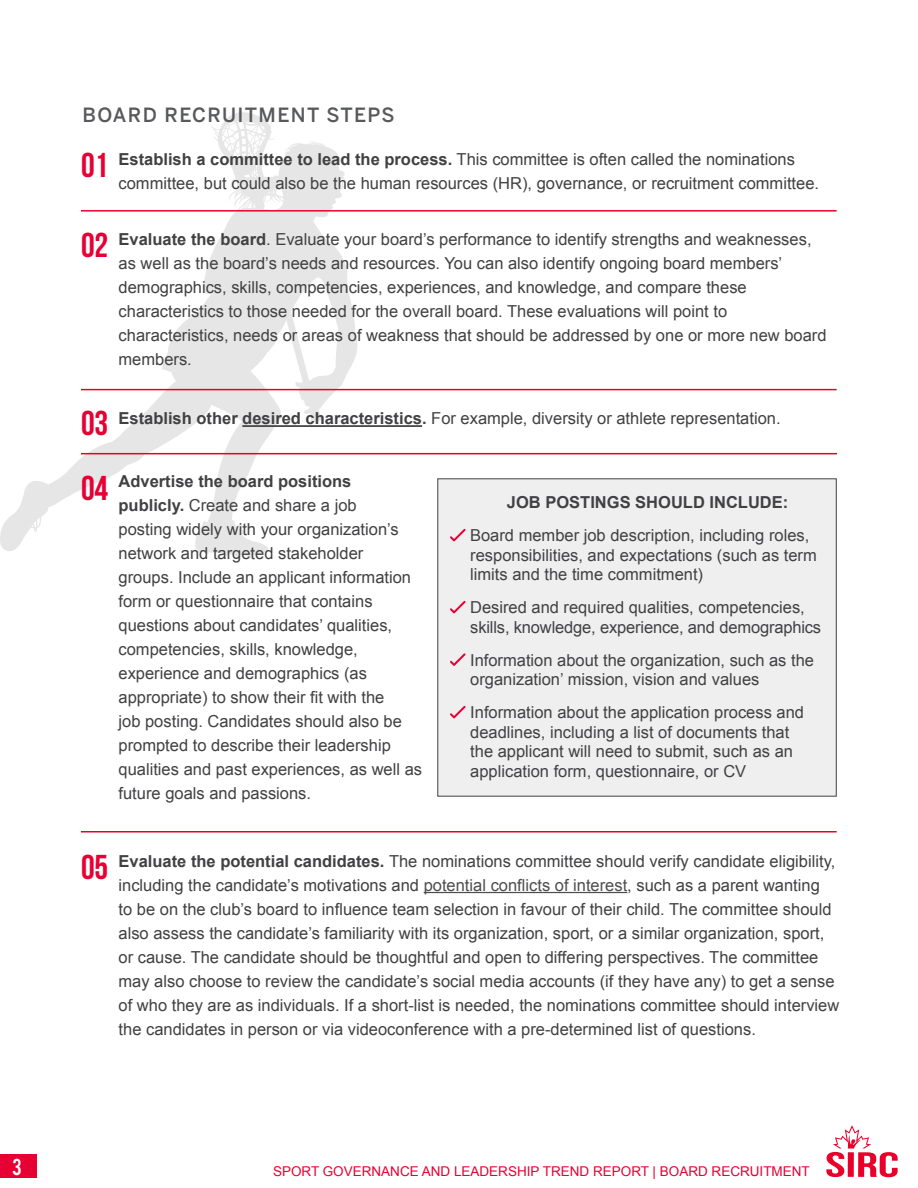
<style>
.page{position:relative;width:918px;height:1188px;background:#fff}
.page>*{position:absolute;margin:0;border:0;box-sizing:border-box;transform-origin:0 0}
.t1{font:34.5px "Bebas Neue";color:#e70033}
.t2{font:500 19.5px "Benton Sans";letter-spacing:.07em;color:#58595b}
.t3{font:18px "Bebas";color:#fff}
.t4{font:16.5px/24px "Arial";color:#414042}
.t5{font:700 16.5px "Arial";color:#414042}
.t6{font:13.5px "Arial";color:#e70033}
.s1{font-weight:700}
.s2{color:#4d4d4d}
</style>
<div class="page">
<div style="left:0;top:1155px;width:38px;height:23px;background:#e70033"></div>
<svg style="left:826px;top:1125px;width:72px;height:52px"></svg>
<svg style="left:0;top:112px;width:358px;height:445px"></svg>
<hr style="left:424px;top:892px;width:203px;height:1px;background:#4d4d4d">
<hr style="left:242px;top:425px;width:180px;height:2px;background:#414042">
<hr style="left:81px;top:210px;width:756px;height:2px;background:#e8002a">
<hr style="left:81px;top:831px;width:756px;height:1px;background:#e8002a">
<hr style="left:81px;top:389px;width:756px;height:1px;background:#e8002a">
<hr style="left:81px;top:453px;width:756px;height:1px;background:#e8002a">
<div style="left:437px;top:478px;width:400px;height:319px;background:#efeff0;border:1px solid #414042"></div>
<svg style="left:450px;top:529px;width:16px;height:12px"></svg>
<svg style="left:450px;top:601px;width:16px;height:12px"></svg>
<svg style="left:450px;top:653px;width:16px;height:13px"></svg>
<svg style="left:450px;top:706px;width:16px;height:12px"></svg>
<p class="t3" style="left:12px;top:1154px;width:11px">3</p>
<p class="t2" style="left:82px;top:104px;width:314px">BOARD RECRUITMENT STEPS</p>
<h1 class="t1" style="left:81px;top:146px;width:29px">01</h1>
<p class="t4" style="left:119px;top:147px;width:702px"><span class="s1">Establish a committee to lead the process.</span> This committee is often called the nominations committee, but could also be the human resources (HR), governance, or recruitment committee.</p>
<h1 class="t1" style="left:81px;top:226px;width:29px">02</h1>
<p class="t4" style="left:119px;top:227px;width:709px"><span class="s1">Evaluate the board</span>. Evaluate your board’s performance to identify strengths and weaknesses, as well as the board’s needs and resources. You can also identify ongoing board members’ demographics, skills, competencies, experiences, and knowledge, and compare these characteristics to those needed for the overall board. These evaluations will point to characteristics, needs or areas of weakness that should be addressed by one or more new board members.</p>
<h1 class="t1" style="left:81px;top:405px;width:29px">03</h1>
<p class="t4" style="left:119px;top:407px;width:664px"><span class="s1">Establish other desired characteristics.</span> For example, diversity or athlete representation.</p>
<h1 class="t1" style="left:81px;top:469px;width:29px">04</h1>
<p class="t4" style="left:119px;top:470px;width:305px"><span class="s1">Advertise the board positions<br>publicly.</span> Create and share a job<br>posting widely with your organization’s network and targeted stakeholder groups. Include an applicant information form or questionnaire that contains questions about candidates’ qualities, competencies, skills, knowledge, experience and demographics (as appropriate) to show their fit with the<br>job posting. Candidates should also be prompted to describe their leadership qualities and past experiences, as well as future goals and passions.</p>
<p class="t5" style="left:507px;top:492px;width:283px">JOB POSTINGS SHOULD INCLUDE:</p>
<p class="t4" style="left:470px;top:526px;width:348px;line-height:19.5px">Board member job description, including roles, responsibilities, and expectations (such as term limits and the time commitment)</p>
<p class="t4" style="left:470px;top:598px;width:353px;line-height:19.5px">Desired and required qualities, competencies, skills, knowledge, experience, and demographics</p>
<p class="t4" style="left:470px;top:651px;width:345px;line-height:19.5px">Information about the organization, such as the organization’ mission, vision and values</p>
<p class="t4" style="left:470px;top:703px;width:335px;line-height:19.5px">Information about the application process and deadlines, including a list of documents that the applicant will need to submit, such as an application form, questionnaire, or CV</p>
<h1 class="t1" style="left:81px;top:849px;width:29px">05</h1>
<p class="t4" style="left:119px;top:849px;width:722px"><span class="s1">Evaluate the potential candidates.</span> The nominations committee should verify candidate eligibility, including the candidate’s motivations and <span class="s2">potential conflicts of interest</span>, such as a parent wanting<br>to be on the club’s board to influence team selection in favour of their child. The committee should also assess the candidate’s familiarity with its organization, sport, or a similar organization, sport, or cause. The candidate should be thoughtful and open to differing perspectives. The committee may also choose to review the candidate’s social media accounts (if they have any) to get a sense of who they are as individuals. If a short-list is needed, the nominations committee should interview the candidates in person or via videoconference with a pre-determined list of questions.</p>
<p class="t6" style="left:273px;top:1162px;width:538px">SPORT GOVERNANCE AND LEADERSHIP TREND REPORT | BOARD RECRUITMENT</p>
</div>
